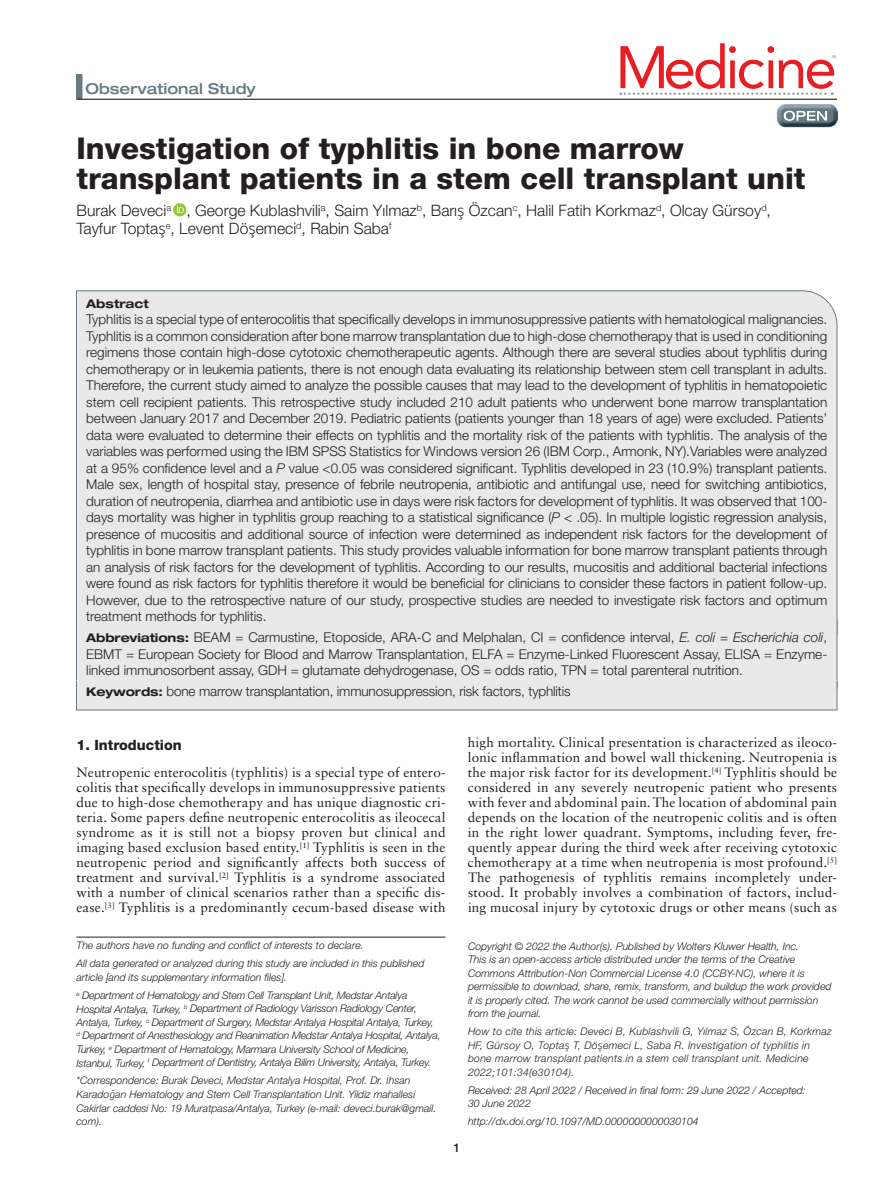
<style>
.page{position:relative;width:891px;height:1188px;background:#fff}
.page>*{position:absolute;margin:0;border:0;box-sizing:border-box;transform-origin:0 0}
.t1{font:59.4px "Avenir";letter-spacing:-.06em;color:#e71e24}
.t2{font:800 30px/30px "Helvetica Neue LT Std";color:#231f20}
.t3{font:300 15.75px/18px "Helvetica Neue LT Std";color:#231f20}
.t4{font:500 expanded 15px "Helvetica Neue LT Std";color:#667981}
.t5{font:800 14.25px "Helvetica Neue LT Std";color:#231f20}
.t6{font:300 13.5px/16.5px "Helvetica Neue LT Std";color:#231f20;text-align:justify}
.t7{font:13.5px/15px "Sabon LT Std";letter-spacing:.01em;color:#231f20;text-align:justify}
.t8{font:700 expanded 12px "Helvetica Neue LT Std";color:#231f20}
.t9{font:500 12px "Helvetica Neue LT Std";color:#231f20}
.t10{font:italic 300 10.5px/13.5px "Helvetica Neue LT Std";color:#231f20}
.t11{font:italic 300 10.5px/13.5px "Helvetica Neue LT Std";letter-spacing:-.02em;color:#231f20}
.t12{font:italic 300 10.5px/13.5px "Helvetica Neue LT Std";letter-spacing:.025em;color:#231f20}
.t13{font:500 10.35px "Akzidenz Grotesk BE";color:#909295}
.s1{font-family:"Fira Sans"}
.s2{font-style:italic}
.s3{font-weight:700;font-stretch:expanded;font-size:12px}
</style>
<div class="page">
<div style="left:76px;top:74px;width:6px;height:25px;background:#677981"></div>
<hr style="left:76px;top:99px;width:761px;height:1px;background:#231f20">
<img style="left:776px;top:104px;width:61px;height:24px">
<svg style="left:784px;top:111px;width:43px;height:10px"></svg>
<svg style="left:620px;top:93px;width:213px;height:2px"></svg>
<div style="left:76px;top:290px;width:762px;height:345px;background:#e9e9e9"></div>
<div style="left:76px;top:619px;width:761px;height:71px;background:#e9e9e9"></div>
<div style="left:76px;top:681px;width:761px;height:29px;background:#e9e9e9"></div>
<div style="left:173px;top:203px;width:13px;height:13px;background:#93c73e;border-radius:50%"></div>
<svg style="left:177px;top:206px;width:7px;height:7px"></svg>
<hr style="left:76px;top:937px;width:370px;height:1px;background:#231f20">
<p class="t4" style="left:86px;top:80px;width:172px">Observational Study</p>
<h1 class="t1" style="left:615px;top:33px;width:223px">Medicine</h1>
<p class="t13" style="left:832px;top:52px;width:6px">®</p>
<h2 class="t2" style="left:76px;top:134px;width:731px">Investigation of typhlitis in bone marrow transplant patients in a stem cell transplant unit</h2>
<p class="t3" style="left:76px;top:201px;width:696px">Burak Deveci<sup>a</sup> , George Kublashvili<sup>a</sup>, Saim Yılmaz<sup>b</sup>, Barı<span class="s1">ş</span> Özcan<sup>c</sup>, Halil Fatih Korkmaz<sup>d</sup>, Olcay Gürsoy<sup>d</sup>,<br>Tayfur Topta<span class="s1">ş</span><sup>e</sup>, Levent Dö<span class="s1">ş</span>emeci<sup>d</sup>, Rabin Saba<sup>f</sup></p>
<p class="t8" style="left:86px;top:296px;width:64px">Abstract</p>
<p class="t6" style="left:86px;top:311px;width:743px">Typhlitis is a special type of enterocolitis that specifically develops in immunosuppressive patients with hematological malignancies.<br>Typhlitis is a common consideration after bone marrow transplantation due to high-dose chemotherapy that is used in conditioning regimens those contain high-dose cytotoxic chemotherapeutic agents. Although there are several studies about typhlitis during chemotherapy or in leukemia patients, there is not enough data evaluating its relationship between stem cell transplant in adults.<br>Therefore, the current study aimed to analyze the possible causes that may lead to the development of typhlitis in hematopoietic stem cell recipient patients. This retrospective study included 210 adult patients who underwent bone marrow transplantation between January 2017 and December 2019. Pediatric patients (patients younger than 18 years of age) were excluded. Patients’ data were evaluated to determine their effects on typhlitis and the mortality risk of the patients with typhlitis. The analysis of the variables was performed using the IBM SPSS Statistics for Windows version 26 (IBM Corp., Armonk, NY).Variables were analyzed at a 95% confidence level and a <span class="s2">P</span> value &lt;0.05 was considered significant. Typhlitis developed in 23 (10.9%) transplant patients.<br>Male sex, length of hospital stay, presence of febrile neutropenia, antibiotic and antifungal use, need for switching antibiotics, duration of neutropenia, diarrhea and antibiotic use in days were risk factors for development of typhlitis. It was observed that 100- days mortality was higher in typhlitis group reaching to a statistical significance (<span class="s2">P</span> &lt; .05). In multiple logistic regression analysis, presence of mucositis and additional source of infection were determined as independent risk factors for the development of typhlitis in bone marrow transplant patients. This study provides valuable information for bone marrow transplant patients through an analysis of risk factors for the development of typhlitis. According to our results, mucositis and additional bacterial infections were found as risk factors for typhlitis therefore it would be beneficial for clinicians to consider these factors in patient follow-up.<br>However, due to the retrospective nature of our study, prospective studies are needed to investigate risk factors and optimum treatment methods for typhlitis.</p>
<p class="t6" style="left:86px;top:629px;width:743px"><span class="s3">Abbreviations:</span> BEAM = Carmustine, Etoposide, ARA-C and Melphalan, CI = confidence interval, <span class="s2">E. coli</span> = <span class="s2">Escherichia coli</span>, EBMT = European Society for Blood and Marrow Transplantation, ELFA = Enzyme-Linked Fluorescent Assay, ELISA = Enzyme&shy;linked immunosorbent assay, GDH = glutamate dehydrogenase, OS = odds ratio, TPN = total parenteral nutrition.</p>
<p class="t6" style="left:86px;top:683px;width:486px"><span class="s3">Keywords:</span> bone marrow transplantation, immunosuppression, risk factors, typhlitis</p>
<p class="t5" style="left:76px;top:737px;width:107px">1. Introduction</p>
<p class="t7" style="left:76px;top:765px;width:371px">Neutropenic enterocolitis (typhlitis) is a special type of entero&shy;colitis that specifically develops in immunosuppressive patients due to high-dose chemotherapy and has unique diagnostic cri&shy;teria. Some papers define neutropenic enterocolitis as ileocecal syndrome as it is still not a biopsy proven but clinical and imaging based exclusion based entity.<sup>[1]</sup> Typhlitis is seen in the neutropenic period and significantly affects both success of treatment and survival.<sup>[2]</sup> Typhlitis is a syndrome associated with a number of clinical scenarios rather than a specific dis&shy;ease.<sup>[3]</sup> Typhlitis is a predominantly cecum-based disease with</p>
<p class="t7" style="left:468px;top:735px;width:371px">high mortality. Clinical presentation is characterized as ileoco&shy;lonic inflammation and bowel wall thickening. Neutropenia is the major risk factor for its development.<sup>[4]</sup> Typhlitis should be considered in any severely neutropenic patient who presents with fever and abdominal pain. The location of abdominal pain depends on the location of the neutropenic colitis and is often in the right lower quadrant. Symptoms, including fever, fre&shy;quently appear during the third week after receiving cytotoxic chemotherapy at a time when neutropenia is most profound.<sup>[5] </sup>The pathogenesis of typhlitis remains incompletely under&shy;stood. It probably involves a combination of factors, includ&shy;ing mucosal injury by cytotoxic drugs or other means (such as</p>
<p class="t10" style="left:76px;top:937px;width:349px;line-height:18px">The authors have no funding and conflict of interests to declare.<br>All data generated or analyzed during this study are included in this published</p>
<p class="t11" style="left:76px;top:968px;width:332px;line-height:18px">article [and its supplementary information files].<br><sup>a</sup> Department of Hematology and Stem Cell Transplant Unit, Medstar Antalya</p>
<p class="t11" style="left:76px;top:1002px;width:366px">Hospital Antalya, Turkey, <sup>b</sup> Department of Radiology Varisson Radiology Center, Antalya, Turkey, <sup>c</sup> Department of Surgery, Medstar Antalya Hospital Antalya, Turkey,<br><sup>d</sup> Department of Anesthesiology and Reanimation Medstar Antalya Hospital, Antalya, Turkey, <sup>e</sup> Department of Hematology, Marmara University School of Medicine, Istanbul, Turkey, <sup>f</sup> Department of Dentistry, Antalya Bilim University, Antalya, Turkey.</p>
<p class="t10" style="left:77px;top:1074px;width:361px">*Correspondence: Burak Deveci, Medstar Antalya Hospital, Prof. Dr. <span class="s1">İ</span>hsan Karado<span class="s1">ğ</span>an Hematology and Stem Cell Transplantation Unit. Yildiz mahallesi Cakirlar caddesi No: 19 Muratpasa/Antalya, Turkey (e-mail: deveci.burak@gmail. com).</p>
<p class="t9" style="left:453px;top:1140px;width:8px">1</p>
<p class="t10" style="left:468px;top:939px;width:365px">Copyright © 2022 the Author(s). Published by Wolters Kluwer Health, Inc.<br>This is an open-access article distributed under the terms of the Creative Commons Attribution-Non Commercial License 4.0 (CCBY-NC), where it is permissible to download, share, remix, transform, and buildup the work provided it is properly cited. The work cannot be used commercially without permission from the journal.</p>
<p class="t12" style="left:468px;top:1024px;width:365px">How to cite this article: Deveci B, Kublashvili G, Yılmaz S, Özcan B, Korkmaz HF, Gürsoy O, Topta<span class="s1">ş</span> T, Dö<span class="s1">ş</span>emeci L, Saba R. Investigation of typhlitis in bone marrow transplant patients in a stem cell transplant unit. Medicine 2022;101:34(e30104).</p>
<p class="t10" style="left:468px;top:1083px;width:339px">Received: 28 April 2022 / Received in final form: 29 June 2022 / Accepted:<br>30 June 2022</p>
<p class="t10" style="left:468px;top:1114px;width:232px">http://dx.doi.org/10.1097/MD.0000000000030104</p>
</div>
